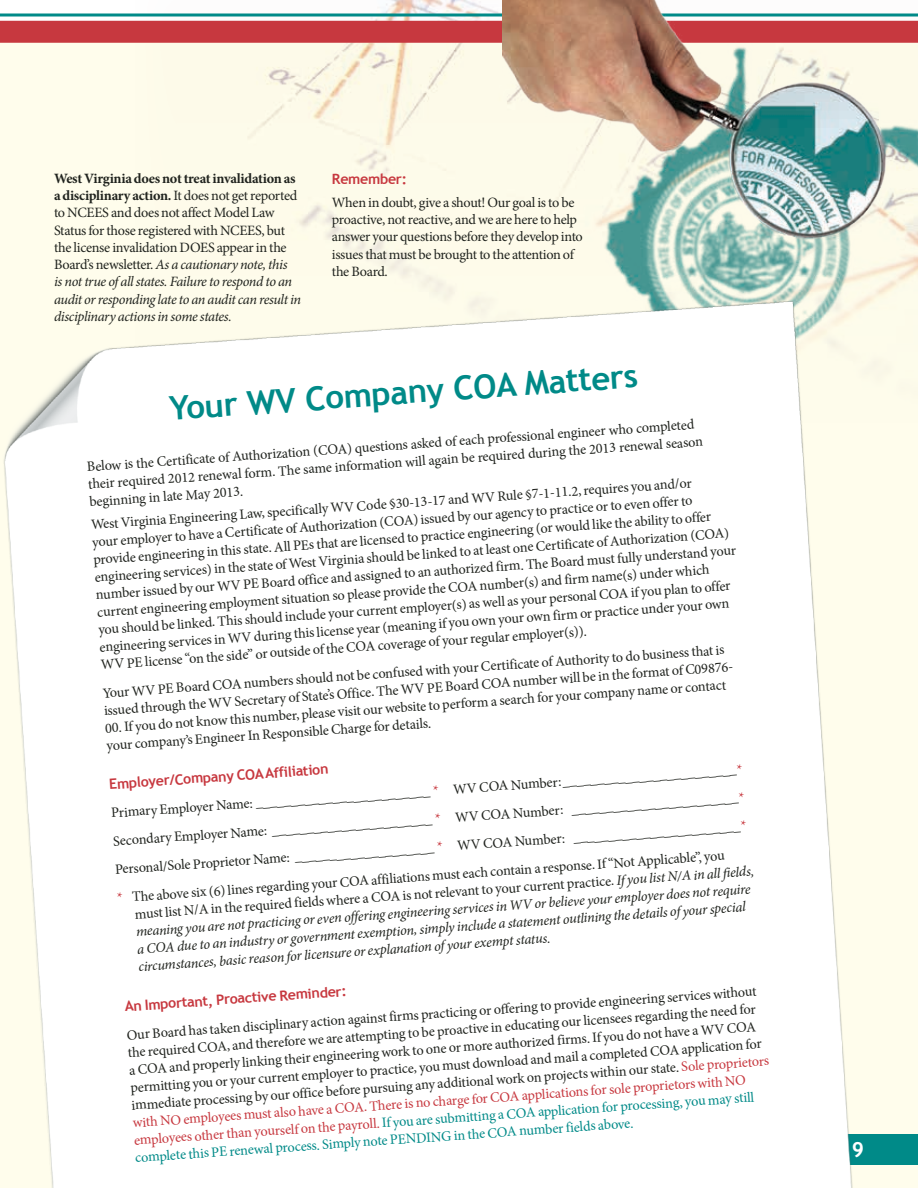
<style>
.page{position:relative;width:918px;height:1188px;background:#fff}
.page>*{position:absolute;margin:0;border:0;box-sizing:border-box;transform-origin:0 0}
.t1{font:700 33px "Trebuchet MS";color:#008a88}
.t2{font:700 21px "Trebuchet MS";color:#fff}
.t3{font:14.25px/17.5px "Minion Pro";letter-spacing:-.025em;color:#20231e}
.t4{font:italic 14.25px/17.5px "Minion Pro";color:#20231e}
.t5{font:700 14.25px "Trebuchet MS";letter-spacing:-.02em;color:#c7383f}
.s1{font-weight:700}
.s2{font-style:italic}
.s3{color:#c7383f}
.s4{font-style:normal}
.s5{color:#008a88}
</style>
<div class="page">
<div style="left:0;top:30px;width:918px;height:1158px;background:#fffdec"></div>
<img style="left:136px;top:0;width:367px;height:299px">
<div style="left:743px;top:1134px;width:175px;height:30px;background:#008a88"></div>
<hr style="left:0;top:14px;width:918px;height:2px;background:#008a88">
<div style="left:0;top:21px;width:503px;height:22px;background:#c7383f"></div>
<img style="left:503px;top:0;width:415px;height:310px">
<img style="left:4px;top:299px;width:850px;height:889px">
<p class="t3" style="left:54px;top:170px;width:249px"><span class="s1">West Virginia does not treat invalidation as a disciplinary action.</span> It does not get reported to NCEES and does not affect Model Law Status for those registered with NCEES, but the license invalidation DOES appear in the Board’s newsletter. <span class="s2">As a cautionary note, this<br>is not true of all states. Failure to respond to an audit or responding late to an audit can result in disciplinary actions in some states.</span></p>
<p class="t5" style="left:332px;top:170px;width:77px">Remember:</p>
<p class="t3" style="left:332px;top:194px;width:253px">When in doubt, give a shout! Our goal is to be proactive, not reactive, and we are here to help answer your questions before they develop into issues that must be brought to the attention of the Board.</p>
<h1 class="t1" style="left:168px;top:388px;width:471px;rotate:-4deg">Your WV Company COA Matters</h1>
<p class="t3" style="left:86px;top:458px;width:618px;rotate:-4deg">Below is the Certificate of Authorization (COA) questions asked of each professional engineer who completed their required 2012 renewal form. The same information will again be required during the 2013 renewal season beginning in late May 2013.</p>
<p class="t3" style="left:90px;top:516px;width:643px;rotate:-4deg">West Virginia Engineering Law, specifically WV Code §30-13-17 and WV Rule §7-1-11.2, requires you and/or<br>your employer to have a Certificate of Authorization (COA) issued by our agency to practice or to even offer to provide engineering in this state. All PEs that are licensed to practice engineering (or would like the ability to offer engineering services) in the state of West Virginia should be linked to at least one Certificate of Authorization (COA) number issued by our WV PE Board office and assigned to an authorized firm. The Board must fully understand your current engineering employment situation so please provide the COA number(s) and firm name(s) under which<br>you should be linked. This should include your current employer(s) as well as your personal COA if you plan to offer engineering services in WV during this license year (meaning if you own your own firm or practice under your own WV PE license “on the side” or outside of the COA coverage of your regular employer(s)).</p>
<p class="t3" style="left:102px;top:684px;width:632px;rotate:-4deg">Your WV PE Board COA numbers should not be confused with your Certificate of Authority to do business that is issued through the WV Secretary of State’s Office. The WV PE Board COA number will be in the format of C09876-</p>
<p class="t3" style="left:105px;top:719px;width:624px;rotate:-4deg">00. If you do not know this number, please visit our website to perform a search for your company name or contact your company’s Engineer In Responsible Charge for details.</p>
<p class="t5" style="left:109px;top:775px;width:221px;rotate:-4deg">Employer/Company COA Affiliation</p>
<p class="t3" style="left:110px;top:799px;width:635px;line-height:28.3px;text-align:justify;rotate:-4deg">Primary Employer Name: _________________________ <span class="s3">*</span> WV COA Number:_________________________<span class="s3">* </span>Secondary Employer Name: _______________________ <span class="s3">*</span> WV COA Number: ________________________<span class="s3">* </span>Personal/Sole Proprietor Name: ____________________ <span class="s3">*</span> WV COA Number: ________________________<span class="s3">* *</span> The above six (6) lines regarding your COA affiliations must each contain a response. If “Not Applicable”, you</p>
<p class="t4" style="left:134px;top:905px;width:622px;rotate:-4deg"><span class="s4">must list N/A in the required fields where a COA is not relevant to your current practice.</span> If you list N/A in all fields, meaning you are not practicing or even offering engineering services in WV or believe your employer does not require a COA due to an industry or government exemption, simply include a statement outlining the details of your special circumstances, basic reason for licensure or explanation of your exempt status.</p>
<p class="t5" style="left:124px;top:997px;width:224px;rotate:-4deg">An Important, Proactive Reminder:</p>
<p class="t3" style="left:126px;top:1026px;width:641px;rotate:-4deg">Our Board has taken disciplinary action against firms practicing or offering to provide engineering services without the required COA, and therefore we are attempting to be proactive in educating our licensees regarding the need for<br>a COA and properly linking their engineering work to one or more authorized firms. If you do not have a WV COA permitting you or your current employer to practice, you must download and mail a completed COA application for immediate processing by our office before pursuing any additional work on projects within our state. <span class="s3">Sole proprietors with NO employees must also have a COA. There is no charge for COA applications for sole proprietors with NO employees other than yourself on the payroll.</span> <span class="s5">If you are submitting a COA application for processing, you may still complete this PE renewal process. Simply note PENDING in the COA number fields above.</span></p>
<h2 class="t2" style="left:852px;top:1136px;width:14px">9</h2>
</div>
